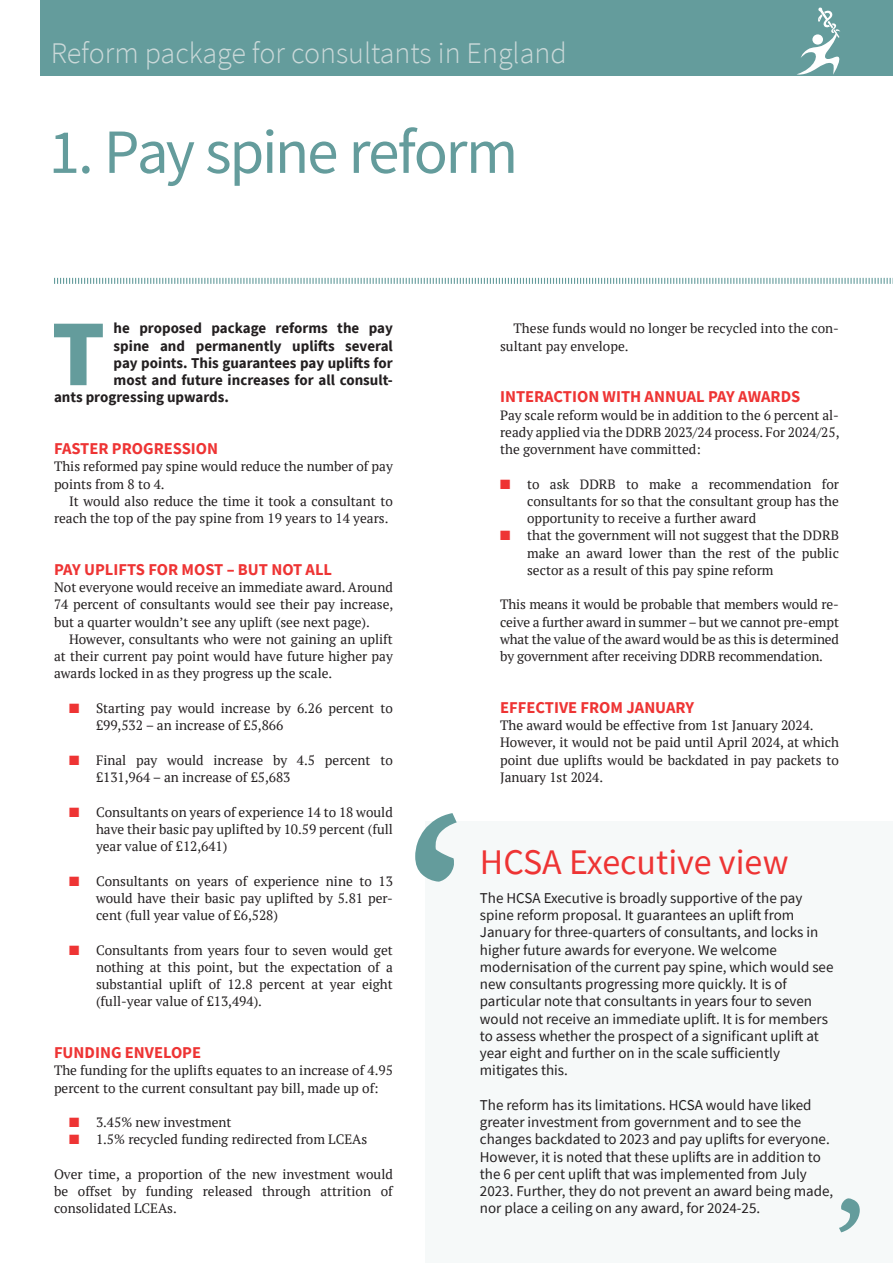
<style>
.page{position:relative;width:893px;height:1263px;background:#fff}
.page>*{position:absolute;margin:0;border:0;box-sizing:border-box;transform-origin:0 0}
._4-line_serif_-_red{font:900 94.65px "Source Sans Pro";color:#649c9c}
.t1{font:63px "Source Sans Pro";letter-spacing:-.035em;color:#649c9c}
._15pt_Light_-_Grey{font:36px "Source Sans Pro";color:#ee3434}
.Topic_-_light_-_green__20pt{font:300 30px "Source Sans Pro";color:#cbd9d9}
.SUB_HEAD_11PT_BOLD{font:700 16.5px "Source Sans Pro";color:#ee3434}
.Body_2nd_par_s-serif{font:15px/17.2px "Source Sans Pro";color:#231f20}
._4-line_serif_-_red-2{font:700 15px "Source Sans Pro";color:#231f20}
.Body_2nd_par_serif{font:13.5px/17.2px "PT Serif";color:#231f20;text-align:justify}
.Body_text_serif{font:13.5px/17.2px "PT Serif";color:#231f20}
.s1{color:#ee3434}
</style>
<div class="page">
<div style="left:425px;top:821px;width:468px;height:442px;background:#f6f9f9"></div>
<div style="left:40px;top:0;width:853px;height:75px;background:#649c9c"></div>
<svg style="left:54px;top:277px;width:839px;height:7px"></svg>
<svg style="left:797px;top:8px;width:50px;height:68px"></svg>
<svg style="left:415px;top:813px;width:42px;height:69px"></svg>
<svg style="left:839px;top:1198px;width:21px;height:34px"></svg>
<p class="Topic_-_light_-_green__20pt" style="left:51px;top:34px;width:518px">Reform package for consultants in England</p>
<p class="t1" style="left:49px;top:112px;width:471px">1. Pay spine reform</p>
<p class="_4-line_serif_-_red" style="left:52px;top:288px;width:55px">T</p>
<p class="_4-line_serif_-_red-2" style="left:114px;top:318px;width:281px">he proposed package reforms the pay</p>
<p class="_4-line_serif_-_red-2" style="left:114px;top:336px;width:281px">spine and permanently uplifts several</p>
<p class="_4-line_serif_-_red-2" style="left:114px;top:353px;width:281px">pay points. This guarantees pay uplifts for</p>
<p class="_4-line_serif_-_red-2" style="left:114px;top:370px;width:281px">most and future increases for all consult-</p>
<p class="_4-line_serif_-_red-2" style="left:54px;top:387px;width:177px">ants progressing upwards.</p>
<p class="SUB_HEAD_11PT_BOLD" style="left:54px;top:437px;width:166px">FASTER PROGRESSION</p>
<p class="Body_text_serif" style="left:54px;top:458px;width:340px">This reformed pay spine would reduce the number of pay points from 8 to 4.</p>
<p class="Body_text_serif" style="left:54px;top:492px;width:340px;text-indent:15px">It would also reduce the time it took a consultant to reach the top of the pay spine from 19 years to 14 years.</p>
<p class="SUB_HEAD_11PT_BOLD" style="left:54px;top:558px;width:280px">PAY UPLIFTS FOR MOST – BUT NOT ALL</p>
<p class="Body_2nd_par_serif" style="left:54px;top:579px;width:341px">Not everyone would receive an immediate award. Around 74 percent of consultants would see their pay increase, but a quarter wouldn’t see any uplift (see next page).</p>
<p class="Body_text_serif" style="left:54px;top:630px;width:340px;text-align:justify;text-indent:15px">However, consultants who were not gaining an uplift at their current pay point would have future higher pay awards locked in as they progress up the scale.</p>
<p class="Body_2nd_par_serif" style="left:96px;top:699px;width:298px;text-indent:-27px"><span class="s1">■</span> Starting pay would increase by 6.26 percent to £99,532 – an increase of £5,866</p>
<p class="Body_2nd_par_serif" style="left:96px;top:751px;width:298px;text-indent:-27px"><span class="s1">■</span> Final pay would increase by 4.5 percent to £131,964 – an increase of £5,683</p>
<p class="Body_2nd_par_serif" style="left:96px;top:803px;width:298px;text-indent:-27px"><span class="s1">■</span> Consultants on years of experience 14 to 18 would have their basic pay uplifted by 10.59 percent (full year value of £12,641)</p>
<p class="Body_2nd_par_serif" style="left:96px;top:872px;width:298px;text-indent:-27px"><span class="s1">■</span> Consultants on years of experience nine to 13 would have their basic pay uplifted by 5.81 per&shy;cent (full year value of £6,528)</p>
<p class="Body_2nd_par_serif" style="left:96px;top:941px;width:298px;text-indent:-27px"><span class="s1">■</span> Consultants from years four to seven would get nothing at this point, but the expectation of a substantial uplift of 12.8 percent at year eight (full-year value of £13,494).</p>
<p class="SUB_HEAD_11PT_BOLD" style="left:54px;top:1041px;width:149px">FUNDING ENVELOPE</p>
<p class="Body_2nd_par_serif" style="left:54px;top:1062px;width:340px">The funding for the uplifts equates to an increase of 4.95 percent to the current consultant pay bill, made up of:</p>
<p class="Body_2nd_par_serif" style="left:69px;top:1113px;width:164px"><span class="s1">■</span> 3.45% new investment</p>
<p class="Body_2nd_par_serif" style="left:69px;top:1131px;width:300px"><span class="s1">■</span> 1.5% recycled funding redirected from LCEAs</p>
<p class="Body_2nd_par_serif" style="left:54px;top:1165px;width:340px">Over time, a proportion of the new investment would be offset by funding released through attrition of consolidated LCEAs.</p>
<p class="Body_2nd_par_serif" style="left:500px;top:320px;width:340px;text-indent:14px">These funds would no longer be recycled into the con&shy;sultant pay envelope.</p>
<p class="SUB_HEAD_11PT_BOLD" style="left:500px;top:386px;width:302px">INTERACTION WITH ANNUAL PAY AWARDS</p>
<p class="Body_2nd_par_serif" style="left:500px;top:406px;width:341px">Pay scale reform would be in addition to the 6 percent al&shy;ready applied via the DDRB 2023/24 process. For 2024/25, the government have committed:</p>
<p class="Body_2nd_par_serif" style="left:527px;top:475px;width:313px;text-indent:-27px"><span class="s1">■</span> to ask DDRB to make a recommendation for consultants for so that the consultant group has the opportunity to receive a further award</p>
<p class="Body_2nd_par_serif" style="left:527px;top:527px;width:313px;text-indent:-27px"><span class="s1">■</span> that the government will not suggest that the DDRB make an award lower than the rest of the public sector as a result of this pay spine reform</p>
<p class="Body_2nd_par_serif" style="left:500px;top:596px;width:340px">This means it would be probable that members would re&shy;ceive a further award in summer – but we cannot pre-empt what the value of the award would be as this is determined by government after receiving DDRB recommendation.</p>
<p class="SUB_HEAD_11PT_BOLD" style="left:500px;top:696px;width:195px">EFFECTIVE FROM JANUARY</p>
<p class="Body_2nd_par_serif" style="left:500px;top:717px;width:315px">The award would be effective from 1st January 2024.</p>
<p class="Body_2nd_par_serif" style="left:500px;top:734px;width:340px">However, it would not be paid until April 2024, at which point due uplifts would be backdated in pay packets to January 1st 2024.</p>
<p class="_15pt_Light_-_Grey" style="left:480px;top:839px;width:310px">HCSA Executive view</p>
<p class="Body_2nd_par_s-serif" style="left:480px;top:889px;width:355px">The HCSA Executive is broadly supportive of the pay spine reform proposal. It guarantees an uplift from January for three-quarters of consultants, and locks in higher future awards for everyone. We welcome modernisation of the current pay spine, which would see new consultants progressing more quickly. It is of particular note that consultants in years four to seven would not receive an immediate uplift. It is for members to assess whether the prospect of a significant uplift at year eight and further on in the scale sufficiently</p>
<p class="Body_2nd_par_s-serif" style="left:480px;top:1061px;width:90px">mitigates this.</p>
<p class="Body_2nd_par_s-serif" style="left:480px;top:1096px;width:355px">The reform has its limitations. HCSA would have liked greater investment from government and to see the changes backdated to 2023 and pay uplifts for everyone.<br>However, it is noted that these uplifts are in addition to the 6 per cent uplift that was implemented from July 2023. Further, they do not prevent an award being made, nor place a ceiling on any award, for 2024-25.</p>
</div>
